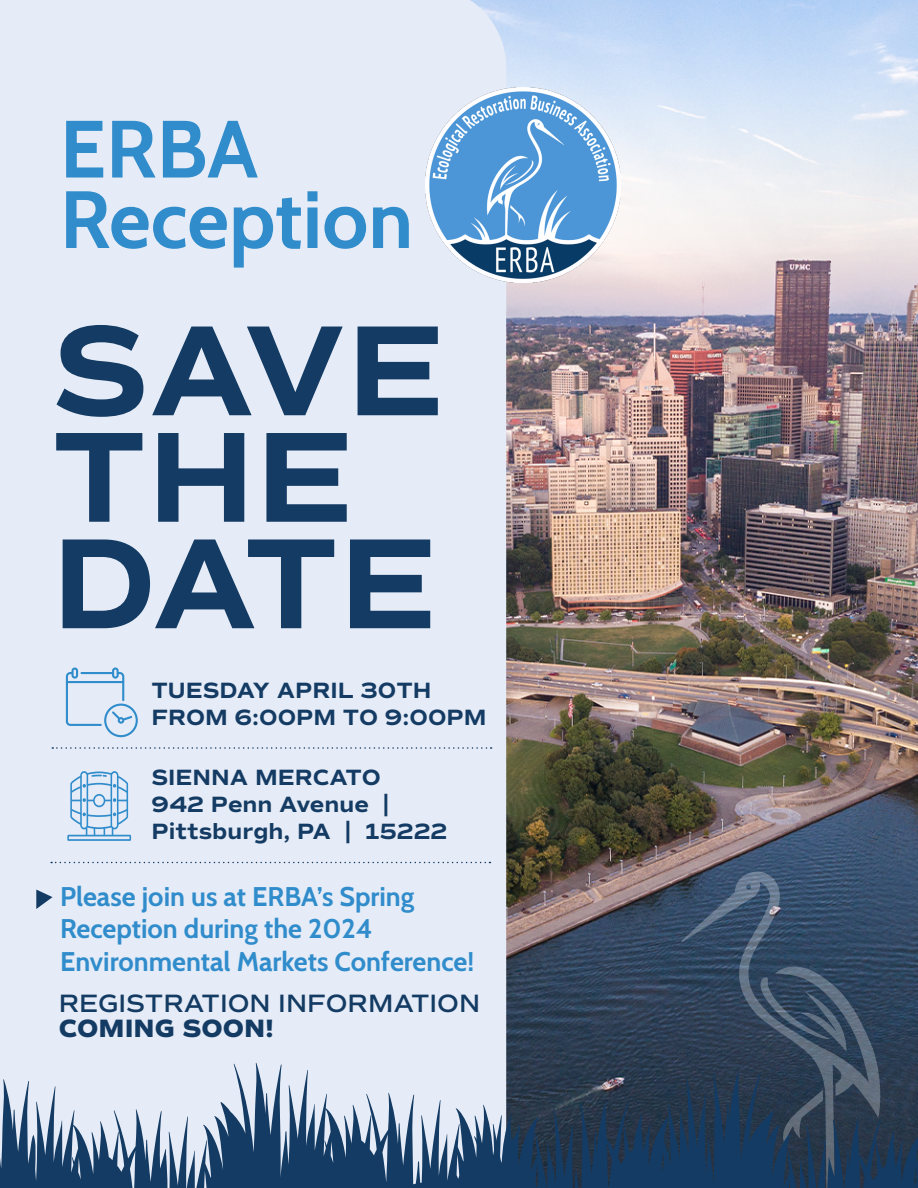
<style>
.page{position:relative;width:918px;height:1188px;background:#fff}
.page>*{position:absolute;margin:0;border:0;box-sizing:border-box;transform-origin:0 0}
.t1{font:700 130.5px/106.5px "Commuters Sans";letter-spacing:-.005em;color:#143b63}
.t2{font:81px/70.5px "Cabin";color:#308ccb}
.t3{font:27px/32.4px "Cabin";color:#308ccb}
.t4{font:600 25.5px "Commuters Sans";color:#143b63}
.t5{font:800 25.5px "Commuters Sans";color:#143b63}
.t6{font:700 22.5px/27px "Commuters Sans";color:#143b63}
</style>
<div class="page">
<img style="left:506px;top:0;width:412px;height:1071px">
<div style="left:0;top:0;width:506px;height:1062px;background:#e6ecf7"></div>
<img style="left:426px;top:87px;width:195px;height:195px">
<svg style="left:52px;top:747px;width:440px;height:2px"></svg>
<svg style="left:51px;top:862px;width:439px;height:1px"></svg>
<svg style="left:66px;top:667px;width:72px;height:70px;background:#c9dcef"></svg>
<svg style="left:67px;top:771px;width:64px;height:70px;background:#b4d1ea"></svg>
<svg style="left:0;top:1062px;width:521px;height:126px;background:#8fa2b9"></svg>
<svg style="left:681px;top:867px;width:201px;height:204px;background:#3a4e66"></svg>
<svg style="left:474px;top:1071px;width:444px;height:117px;background:#2a425c"></svg>
<svg style="left:36px;top:890px;width:16px;height:19px"></svg>
<h2 class="t2" style="left:60px;top:108px;width:355px">ERBA<br>Reception</h2>
<h1 class="t1" style="left:52px;top:319px;width:394px">SAVE<br>THE<br>DATE</h1>
<p class="t6" style="left:152px;top:677px;width:337px">TUESDAY APRIL 30TH<br>FROM 6:00PM TO 9:00PM</p>
<p class="t6" style="left:152px;top:764px;width:298px">SIENNA MERCATO<br>942 Penn Avenue |<br>Pittsburgh, PA | 15222</p>
<p class="t3" style="left:60px;top:878px;width:416px">Please join us at ERBA’s Spring<br>Reception during the 2024<br>Environmental Markets Conference!</p>
<p class="t4" style="left:59px;top:988px;width:423px">REGISTRATION INFORMATION</p>
<p class="t5" style="left:59px;top:1013px;width:216px">COMING SOON!</p>
</div>
